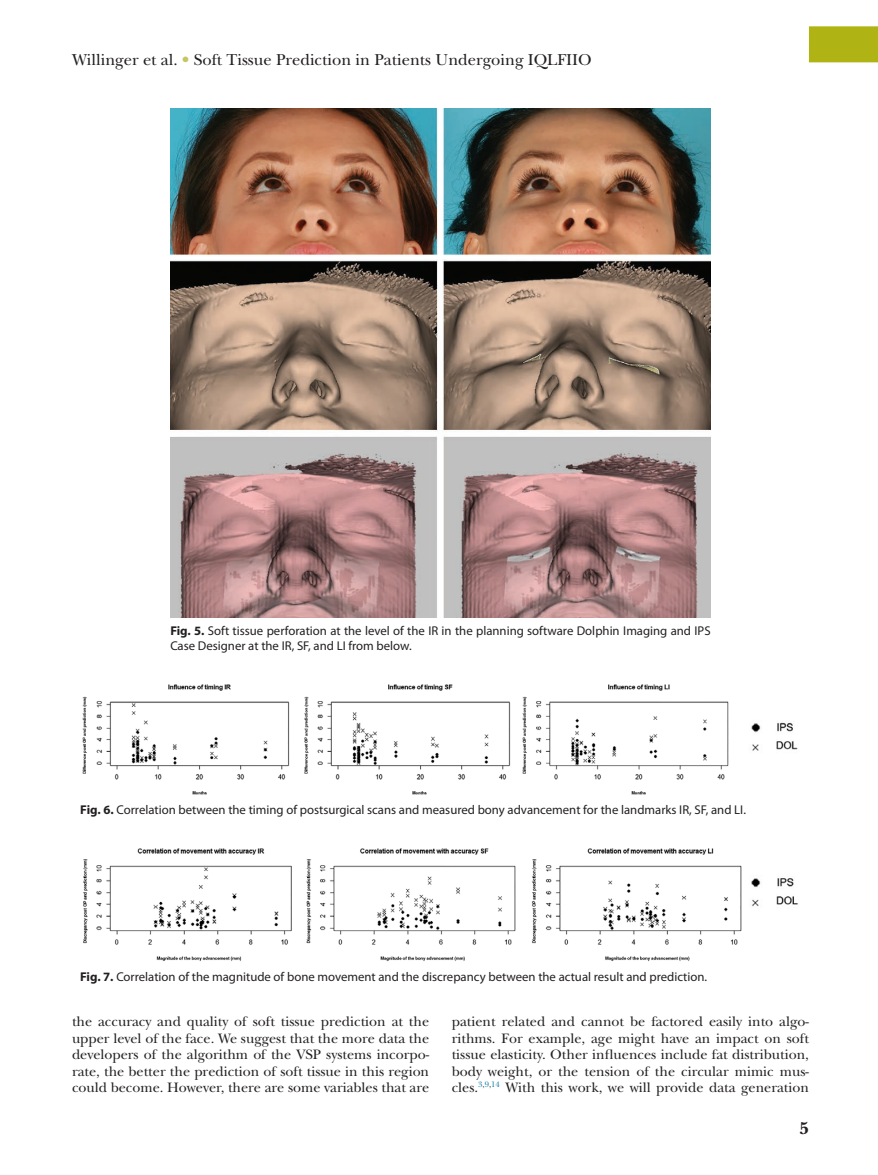
<style>
.page{position:relative;width:878px;height:1175px;background:#fff}
.page>*{position:absolute;margin:0;border:0;box-sizing:border-box;transform-origin:0 0}
.t1{font:700 18px "New Baskerville Std";color:#231f20}
.t2{font:16.5px "New Baskerville Std";color:#231f20}
.t3{font:14.25px/16.5px "New Baskerville Std";color:#231f20;text-align:justify}
.t4{font:12.75px/15px "Myriad Pro";color:#231f20}
.s1{color:#c5c660}
.s2{font-weight:700}
</style>
<div class="page">
<div style="left:808px;top:26px;width:70px;height:36px;background:#afb314"></div>
<img style="left:170px;top:108px;width:540px;height:509px">
<img style="left:83px;top:848px;width:715px;height:114px">
<img style="left:82px;top:684px;width:716px;height:111px">
<p class="t2" style="left:72px;top:50px;width:521px">Willinger et al. <span class="s1">•</span> Soft Tissue Prediction in Patients Undergoing IQLFIIO</p>
<p class="t4" style="left:170px;top:623px;width:541px"><span class="s2">Fig. 5.</span> Soft tissue perforation at the level of the IR in the planning software Dolphin I maging and IPS<br>Case Designer at the IR, SF, and LI from below.</p>
<p class="t4" style="left:80px;top:802px;width:667px"><span class="s2">Fig. 6.</span> Correlation between the timing of postsurgical scans and measured bony advancement for the landmarks IR, SF, and LI.</p>
<p class="t4" style="left:80px;top:969px;width:628px"><span class="s2">Fig. 7.</span> Correlation of the magnitude of bone movement and the discrepancy between the actual result and prediction.</p>
<p class="t3" style="left:72px;top:1013px;width:359px">the accuracy and quality of soft tissue prediction at the upper level of the face. We suggest that the more data the developers of the algorithm of the VSP systems incorpo&shy;rate, the better the prediction of soft tissue in this region could become. However, there are some variables that are</p>
<p class="t3" style="left:452px;top:1013px;width:359px">patient related and cannot be factored easily into algo&shy;rithms. For example, age might have an impact on soft tissue elasticity. Other influences include fat distribution, body weight, or the tension of the circular mimic mus&shy;cles.<sup>3</sup><sup>,</sup><sup>9</sup><sup>,</sup><sup>14</sup> With this work, we will provide data generation</p>
<p class="t1" style="left:799px;top:1118px;width:11px">5</p>
</div>
